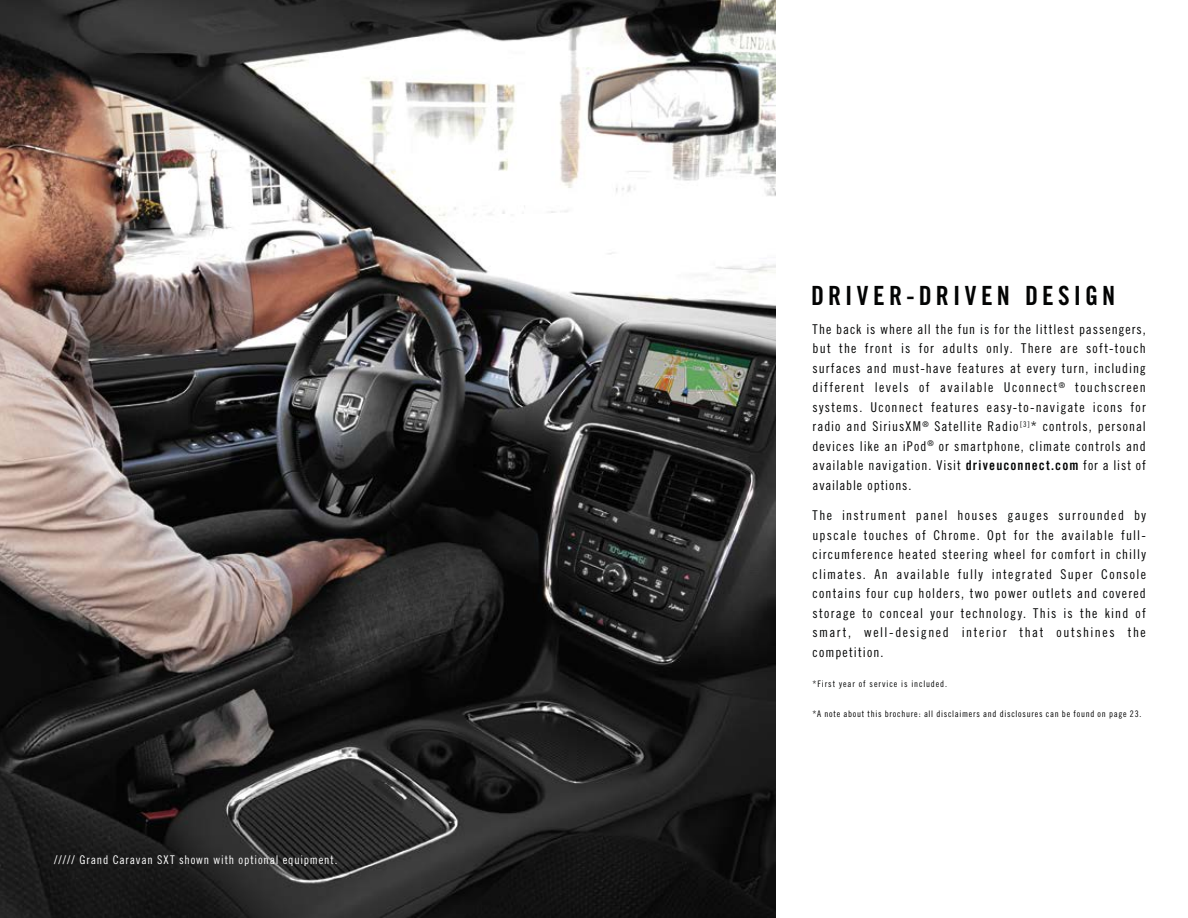
<style>
.page{position:relative;width:1188px;height:918px;background:#fff}
.page>*{position:absolute;margin:0;border:0;box-sizing:border-box;transform-origin:0 0}
.t1{font:26.4px "Trade Gothic Bold Cond Twenty";letter-spacing:.155em;color:#030404}
.t2{font:13.5px/19.5px "Trade Gothic Cond Eighteen";letter-spacing:.08em;color:#030404;text-align:justify}
.t3{font:12px "Trade Gothic Cond Eighteen";letter-spacing:.07em;color:#fff}
.t4{font:9px "Trade Gothic Cond Eighteen";letter-spacing:.08em;color:#000}
.t5{font:9px "Trade Gothic Cond Eighteen";letter-spacing:.1em;color:#030404}
.s1{font-family:"Trade Gothic Bold Cond Twenty"}
</style>
<div class="page">
<img style="left:0;top:0;width:775px;height:918px">
<p class="t3" style="left:54px;top:853px;width:285px">///// Grand Caravan SXT shown with optional equipment.</p>
<h1 class="t1" style="left:811px;top:279px;width:306px">DRIVER-DRIVEN DESIGN</h1>
<p class="t2" style="left:813px;top:319px;width:335px">The back is where all the fun is for the littlest passengers, but the front is for adults only. There are soft-touch surfaces and must-have features at every turn, including different levels of available Uconnect<sup>®</sup> touchscreen systems. Uconnect features easy-to-navigate icons for radio and SiriusXM<sup>®</sup> Satellite Radio <sup>[3]</sup>* controls, personal devices like an iPod<sup>®</sup> or smartphone, climate controls and available navigation. Visit <span class="s1">driveuconnect.com</span> for a list of available options.</p>
<p class="t2" style="left:813px;top:505px;width:335px">The instrument panel houses gauges surrounded by upscale touches of Chrome. Opt for the available full&shy;circumference heated steering wheel for comfort in chilly climates. An available fully integrated Super Console contains four cup holders, two power outlets and covered storage to conceal your technology. This is the kind of smart, well-designed interior that outshines the competition.</p>
<p class="t5" style="left:813px;top:678px;width:136px">*First year of service is included.</p>
<p class="t4" style="left:813px;top:709px;width:330px">*A note about this brochure: all disclaimers and disclosures can be found on page 23.</p>
</div>
